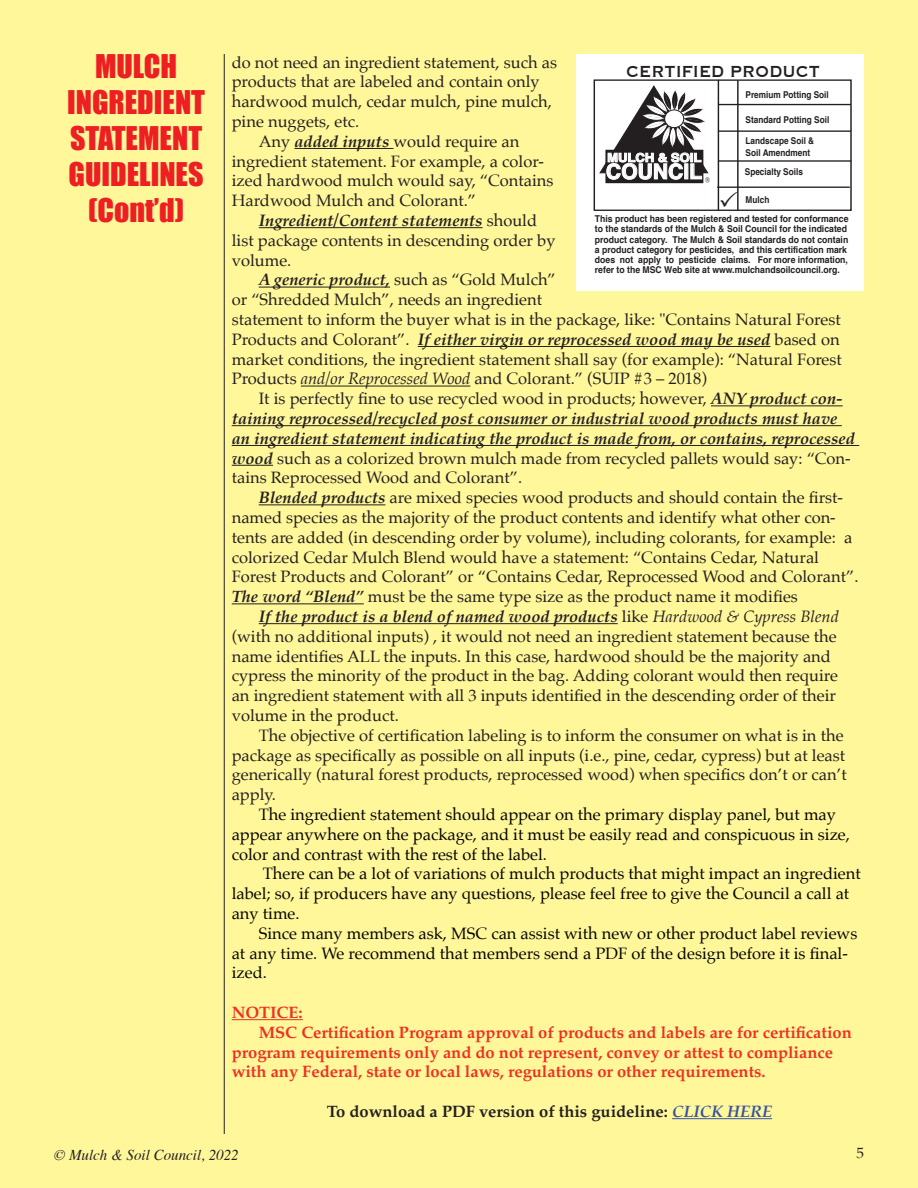
<style>
.page{position:relative;width:918px;height:1188px;background:#fff79a}
.page>*{position:absolute;margin:0;border:0;box-sizing:border-box;transform-origin:0 0}
.t1{font:30px/36px "Impact";color:#ee1f23;text-align:center}
.t2{font:700 21.15px "Helvetica";color:#fff}
.t3{font:20.85px "Copperplate";color:#231f20;scale:.87 1}
.t4{font:16.5px "Palatino";color:#231f20}
.t5{font:16.5px/19.8px "Palatino";color:#040503}
.t6{font:italic 700 16.5px "Palatino";color:#231f20}
.t7{font:700 16.5px "Palatino";color:#ee3022}
.t8{font:700 16.5px "Palatino";color:#231f20}
.t9{font:15px "Palatino";color:#231f20}
.t10{font:italic 15px "Times";color:#231f20}
.t11{font:700 12.15px "Helvetica";color:#fff;scale:1.08 1}
.t12{font:700 9.45px/10.1px "Helvetica";color:#231f20;scale:.92 1}
.t13{font:700 9.45px/11.2px "Helvetica";color:#231f20;scale:.87 1}
.s1{font-weight:700;font-style:italic}
.s2{font-weight:400;font-style:normal}
.s3{font-style:italic}
.s4{font-weight:400}
.s5{font-style:italic;color:#3853a3}
</style>
<div class="page">
<hr style="left:224px;top:54px;width:1px;height:1080px;background:#231f20">
<hr style="left:294px;top:148px;width:100px;height:1px;background:#231f20">
<hr style="left:259px;top:227px;width:224px;height:1px;background:#231f20">
<hr style="left:259px;top:287px;width:131px;height:1px;background:#231f20">
<hr style="left:418px;top:346px;width:352px;height:1px;background:#231f20">
<hr style="left:301px;top:386px;width:169px;height:1px;background:#231f20">
<hr style="left:711px;top:405px;width:132px;height:1px;background:#231f20">
<hr style="left:232px;top:425px;width:610px;height:1px;background:#231f20">
<hr style="left:232px;top:445px;width:627px;height:1px;background:#231f20">
<hr style="left:232px;top:465px;width:41px;height:1px;background:#231f20">
<hr style="left:259px;top:504px;width:126px;height:1px;background:#231f20">
<hr style="left:232px;top:603px;width:132px;height:1px;background:#231f20">
<hr style="left:259px;top:623px;width:359px;height:1px;background:#231f20">
<hr style="left:232px;top:1019px;width:71px;height:1px;background:#ee3022">
<hr style="left:672px;top:1118px;width:100px;height:1px;background:#3853a3">
<div style="left:577px;top:54px;width:287px;height:237px;background:#fff"></div>
<div style="left:594px;top:79px;width:258px;height:132px;border:1px solid #231f20"></div>
<hr style="left:737px;top:80px;width:2px;height:130px;background:#231f20">
<hr style="left:718px;top:80px;width:1px;height:130px;background:#231f20">
<hr style="left:718px;top:104px;width:133px;height:1px;background:#231f20">
<hr style="left:719px;top:160px;width:132px;height:2px;background:#231f20">
<div style="left:606px;top:150px;width:97px;height:33px;background:#231f20"></div>
<hr style="left:718px;top:130px;width:133px;height:2px;background:#231f20">
<svg style="left:599px;top:85px;width:110px;height:95px"></svg>
<hr style="left:717px;top:187px;width:133px;height:1px;background:#231f20">
<h1 class="t1" style="left:67px;top:47px;width:139px">MULCH<br>INGREDIENT<br>STATEMENT<br>GUIDELINES (Cont’d)</h1>
<p class="t4" style="left:232px;top:48px;width:327px">do not need an ingredient statement, such as</p>
<p class="t4" style="left:232px;top:68px;width:309px">products that are labeled and contain only</p>
<p class="t4" style="left:232px;top:88px;width:322px">hardwood mulch, cedar mulch, pine mulch,</p>
<p class="t4" style="left:232px;top:108px;width:129px">pine nuggets, etc.</p>
<p class="t4" style="left:259px;top:127px;width:262px">Any <span class="s1">added inputs</span> would require an</p>
<p class="t4" style="left:232px;top:147px;width:314px">ingredient statement. For example, a color-</p>
<p class="t4" style="left:232px;top:167px;width:323px">ized hardwood mulch would say, “Contains</p>
<p class="t4" style="left:232px;top:187px;width:246px">Hardwood Mulch and Colorant.”</p>
<p class="t6" style="left:259px;top:207px;width:280px">Ingredient/Content statements <span class="s2">should</span></p>
<p class="t4" style="left:232px;top:226px;width:325px">list package contents in descending order by</p>
<p class="t4" style="left:232px;top:246px;width:61px">volume.</p>
<p class="t4" style="left:259px;top:266px;width:299px"><span class="s1">A generic product,</span> such as “Gold Mulch”</p>
<p class="t4" style="left:232px;top:286px;width:312px">or “Shredded Mulch”, needs an ingredient</p>
<p class="t4" style="left:232px;top:306px;width:610px">statement to inform the buyer what is in the package, like: "Contains Natural Forest</p>
<p class="t6" style="left:232px;top:325px;width:609px"><span class="s2">Products and Colorant”.</span> If either virgin or reprocessed wood may be used <span class="s2">based on</span></p>
<p class="t4" style="left:232px;top:345px;width:612px">market conditions, the ingredient statement shall say (for example): “Natural Forest</p>
<p class="t4" style="left:232px;top:365px;width:477px">Products <span class="s3">and/or Reprocessed Wood</span> and Colorant.” (SUIP #3 – 2018)</p>
<p class="t4" style="left:259px;top:385px;width:585px">It is perfectly fine to use recycled wood in products; however, <span class="s1">ANY product con-</span></p>
<p class="t6" style="left:232px;top:405px;width:607px">taining reprocessed/recycled post consumer or industrial wood products must have</p>
<p class="t6" style="left:232px;top:424px;width:625px">an ingredient statement indicating the product is made from, or contains, reprocessed</p>
<p class="t4" style="left:232px;top:444px;width:621px"><span class="s1">wood</span> such as a colorized brown mulch made from recycled pallets would say: “Con-</p>
<p class="t4" style="left:232px;top:464px;width:292px">tains Reprocessed Wood and Colorant”.</p>
<p class="t4" style="left:259px;top:484px;width:586px"><span class="s1">Blended products</span> are mixed species wood products and should contain the first-</p>
<p class="t4" style="left:232px;top:504px;width:606px">named species as the majority of the product contents and identify what other con-</p>
<p class="t4" style="left:232px;top:523px;width:622px">tents are added (in descending order by volume), including colorants, for example: a</p>
<p class="t4" style="left:232px;top:543px;width:589px">colorized Cedar Mulch Blend would have a statement: “Contains Cedar, Natural</p>
<p class="t4" style="left:232px;top:563px;width:628px">Forest Products and Colorant” or “Contains Cedar, Reprocessed Wood and Colorant”.</p>
<p class="t4" style="left:232px;top:583px;width:568px"><span class="s1">The word “Blend”</span> must be the same type size as the product name it modifies</p>
<p class="t6" style="left:259px;top:603px;width:582px">If the product is a blend of named wood products <span class="s2">like</span> <span class="s4">Hardwood &amp; Cypress Blend</span></p>
<p class="t4" style="left:232px;top:622px;width:606px">(with no additional inputs) , it would not need an ingredient statement because the</p>
<p class="t4" style="left:232px;top:642px;width:601px">name identifies ALL the inputs. In this case, hardwood should be the majority and</p>
<p class="t4" style="left:232px;top:662px;width:608px">cypress the minority of the product in the bag. Adding colorant would then require</p>
<p class="t4" style="left:232px;top:682px;width:606px">an ingredient statement with all 3 inputs identified in the descending order of their</p>
<p class="t4" style="left:232px;top:702px;width:169px">volume in the product.</p>
<p class="t4" style="left:259px;top:721px;width:586px">The objective of certification labeling is to inform the consumer on what is in the</p>
<p class="t4" style="left:232px;top:741px;width:615px">package as specifically as possible on all inputs (i.e., pine, cedar, cypress) but at least</p>
<p class="t4" style="left:232px;top:761px;width:617px">generically (natural forest products, reprocessed wood) when specifics don’t or can’t</p>
<p class="t4" style="left:232px;top:781px;width:46px">apply.</p>
<p class="t5" style="left:232px;top:804px;width:620px;text-indent:27px">The ingredient statement should appear on the primary display panel, but may appear anywhere on the package, and it must be easily read and conspicuous in size, color and contrast with the rest of the label.</p>
<p class="t5" style="left:232px;top:864px;width:631px;text-indent:31px">There can be a lot of variations of mulch products that might impact an ingredient label; so, if producers have any questions, please feel free to give the Council a call at any time.</p>
<p class="t5" style="left:232px;top:923px;width:627px;text-indent:27px">Since many members ask, MSC can assist with new or other product label reviews at any time. We recommend that members send a PDF of the design before it is final&shy;ized.</p>
<p class="t7" style="left:232px;top:998px;width:73px">NOTICE:</p>
<p class="t7" style="left:259px;top:1018px;width:595px">MSC Certification Program approval of products and labels are for certification</p>
<p class="t7" style="left:232px;top:1038px;width:603px">program requirements only and do not represent, convey or attest to compliance</p>
<p class="t7" style="left:232px;top:1058px;width:535px">with any Federal, state or local laws, regulations or other requirements.</p>
<p class="t8" style="left:327px;top:1097px;width:447px">To download a PDF version of this guideline: <span class="s5">CLICK HERE</span></p>
<p class="t3" style="left:626px;top:58px;width:224px">CERTIFIED PRODUCT</p>
<p class="t13" style="left:746px;top:89px;width:97px">Premium Potting Soil</p>
<p class="t13" style="left:746px;top:114px;width:98px">Standard Potting Soil</p>
<p class="t13" style="left:746px;top:136px;width:80px">Landscape Soil &amp;<br>Soil Amendment</p>
<p class="t11" style="left:607px;top:148px;width:89px">MULCH &amp; SOIL</p>
<p class="t2" style="left:606px;top:154px;width:106px">COUNCIL <sub>®</sub></p>
<p class="t13" style="left:745px;top:166px;width:68px">Specialty Soils</p>
<p class="t13" style="left:595px;top:191px;width:293px;line-height:19px;text-indent:151px">Mulch<br>This product has been registered and tested for conformance</p>
<p class="t12" style="left:595px;top:224px;width:277px">to the standards of the Mulch &amp; Soil Council for the indicated product category. The Mulch &amp; Soil standards do not contain a product category for pesticides, and this certification mark does not apply to pesticide claims. For more information, refer to the MSC Web site at www.mulchandsoilcouncil.org.</p>
<p class="t9" style="left:56px;top:1141px;width:197px">© Mulch &amp; Soil Council, 2005</p>
<p class="t9" style="left:856px;top:1141px;width:9px">5</p>
<p class="t10" style="left:82px;top:1142px;width:159px">ulch &amp; Soil Council, 2022</p>
</div>
